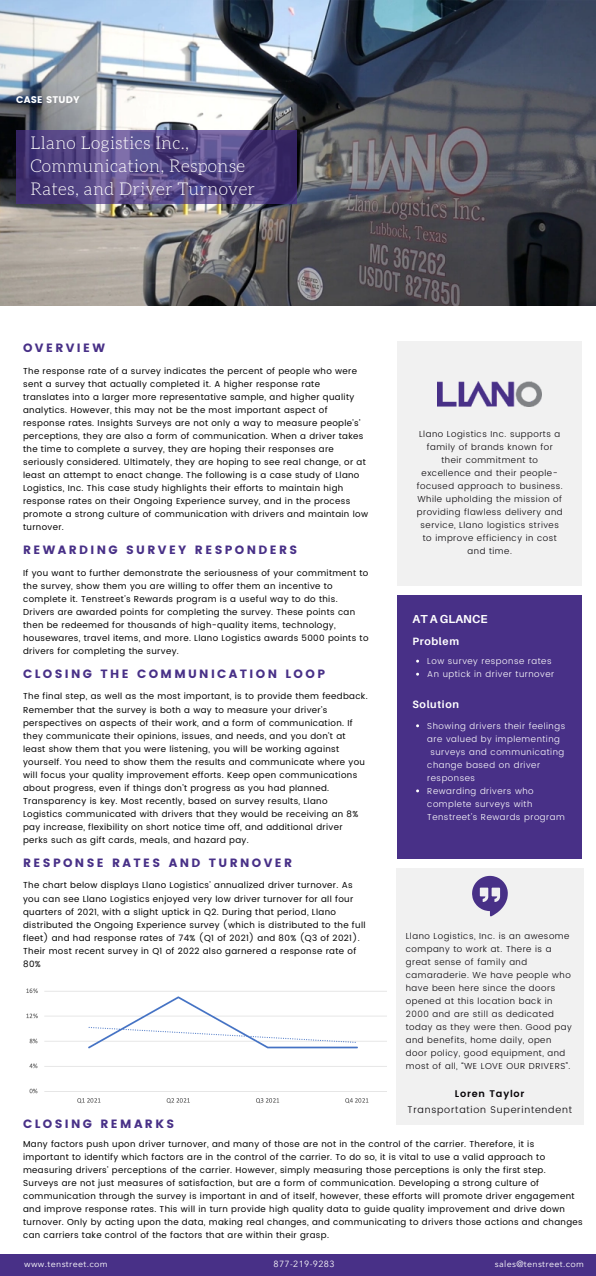
<style>
.page{position:relative;width:596px;height:1276px;background:#fff}
.page>*{position:absolute;margin:0;border:0;box-sizing:border-box;transform-origin:0 0}
.t1{font:300 17.4px/22.5px "Aleo";letter-spacing:.02em;color:#fff}
.t2{font:12px "Poppins";letter-spacing:.2em;color:#483087}
.t3{font:700 11.6px "Aileron";color:#fff}
.t4{font:700 10.6px "Aileron";letter-spacing:.06em;color:#fff}
.t5{font:300 9.6px "Poppins";letter-spacing:.08em;color:#060307}
.t6{font:600 9.6px "Poppins";letter-spacing:.08em;color:#060307}
.t7{font:9.6px "Poppins";letter-spacing:.02em;color:#fff}
.t8{font:8.9px "Avenir Next LT Pro";letter-spacing:.04em;color:#fff}
.t9{font:8.7px/13px "Poppins";letter-spacing:.04em;color:#000}
.t10{font:300 8.7px/13px "Poppins";letter-spacing:.06em;color:#060307}
.t11{font:300 8.7px/13px "Poppins";letter-spacing:.06em;color:#fff}
</style>
<div class="page">
<img style="left:0;top:0;width:596px;height:306px">
<svg style="left:16px;top:130px;width:280px;height:73px;background:#534482"></svg>
<div style="left:397px;top:342px;width:185px;height:244px;background:#f1f1f1"></div>
<div style="left:397px;top:595px;width:185px;height:263px;background:#483087"></div>
<div style="left:396px;top:868px;width:187px;height:256px;background:#f1f1f1"></div>
<svg style="left:472px;top:876px;width:35px;height:40px"></svg>
<div style="left:0;top:1254px;width:596px;height:22px;background:#483087"></div>
<img style="left:438px;top:381px;width:103px;height:26px">
<img style="left:26px;top:988px;width:360px;height:116px">
<p class="t7" style="left:16px;top:95px;width:65px">CASE STUDY</p>
<p class="t1" style="left:30px;top:133px;width:226px">Llano Logistics Inc.,<br>Communication, Response<br>Rates, and Driver Turnover</p>
<p class="t2" style="left:23px;top:341px;width:83px">OVERVIEW</p>
<p class="t9" style="left:23px;top:364px;width:346px">The response rate of a survey indicates the percent of people who were sent a survey that actually completed it. A higher response rate translates into a larger more representative sample, and higher quality analytics. However, this may not be the most important aspect of response rates. Insights Surveys are not only a way to measure people's’ perceptions, they are also a form of communication. When a driver takes the time to complete a survey, they are hoping their responses are seriously considered. Ultimately, they are hoping to see real change, or at least an attempt to enact change. The following is a case study of Llano Logistics, Inc. This case study highlights their efforts to maintain high response rates on their Ongoing Experience survey, and in the process promote a strong culture of communication with drivers and maintain low turnover.</p>
<p class="t2" style="left:23px;top:543px;width:276px">REWARDING SURVEY RESPONDERS</p>
<p class="t9" style="left:23px;top:566px;width:347px">If you want to further demonstrate the seriousness of your commitment to the survey, show them you are willing to offer them an incentive to complete it. Tenstreet's Rewards program is a useful way to do this.<br>Drivers are awarded points for completing the survey. These points can then be redeemed for thousands of high-quality items, technology, housewares, travel items, and more. Llano Logistics awards 5000 points to drivers for completing the survey.</p>
<p class="t2" style="left:23px;top:667px;width:303px">CLOSING THE COMMUNICATION LOOP</p>
<p class="t9" style="left:23px;top:690px;width:346px">The final step, as well as the most important, is to provide them feedback.<br>Remember that the survey is both a way to measure your driver’s perspectives on aspects of their work, and a form of communication. If they communicate their opinions, issues, and needs, and you don’t at least show them that you were listening, you will be working against yourself. You need to show them the results and communicate where you will focus your quality improvement efforts. Keep open communications about progress, even if things don’t progress as you had planned.<br>Transparency is key. Most recently, based on survey results, Llano Logistics communicated with drivers that they would be receiving an 8% pay increase, flexibility on short notice time off, and additional driver perks such as gift cards, meals, and hazard pay.</p>
<p class="t2" style="left:23px;top:856px;width:270px">RESPONSE RATES AND TURNOVER</p>
<p class="t9" style="left:23px;top:879px;width:344px">The chart below displays Llano Logistics’ annualized driver turnover. As you can see Llano Logistics enjoyed very low driver turnover for all four quarters of 2021, with a slight uptick in Q2. During that period, Llano distributed the Ongoing Experience survey (which is distributed to the full fleet) and had response rates of 74% (Q1 of 2021) and 80% (Q3 of 2021).<br>Their most recent survey in Q1 of 2022 also garnered a response rate of 80%</p>
<p class="t2" style="left:23px;top:1116px;width:153px">CLOSING REMARKS</p>
<p class="t10" style="left:416px;top:428px;width:147px;text-align:center">Llano Logistics Inc. supports a family of brands known for their commitment to excellence and their people&shy;focused approach to business.<br>While upholding the mission of providing flawless delivery and service, Llano logistics strives to improve efficiency in cost and time.</p>
<p class="t3" style="left:412px;top:612px;width:76px">AT A GLANCE</p>
<p class="t4" style="left:412px;top:635px;width:48px">Problem</p>
<p class="t11" style="left:427px;top:654px;width:126px">Low survey response rates</p>
<p class="t11" style="left:427px;top:667px;width:128px">An uptick in driver turnover</p>
<p class="t4" style="left:412px;top:697px;width:48px">Solution</p>
<p class="t11" style="left:427px;top:719px;width:139px">Showing drivers their feelings</p>
<p class="t11" style="left:427px;top:732px;width:134px">are valued by implementing</p>
<p class="t11" style="left:430px;top:745px;width:135px">surveys and communicating</p>
<p class="t11" style="left:427px;top:758px;width:114px">change based on driver</p>
<p class="t11" style="left:427px;top:771px;width:49px">responses</p>
<p class="t11" style="left:427px;top:784px;width:139px">Rewarding drivers who complete surveys with<br>Tenstreet's Rewards program</p>
<p class="t10" style="left:405px;top:929px;width:167px">Llano Logistics, Inc. is an awesome company to work at. There is a great sense of family and camaraderie. We have people who have been here since the doors opened at this location back in<br>2000 and are still as dedicated today as they were then. Good pay and benefits, home daily, open door policy, good equipment, and most of all, “WE LOVE OUR DRIVERS”.</p>
<p class="t6" style="left:455px;top:1088px;width:71px">Loren Taylor</p>
<p class="t5" style="left:407px;top:1104px;width:166px">Transportation Superintendent</p>
<p class="t9" style="left:23px;top:1137px;width:561px">Many factors push upon driver turnover, and many of those are not in the control of the carrier. Therefore, it is<br>important to identify which factors are in the control of the carrier. To do so, it is vital to use a valid approach to measuring drivers’ perceptions of the carrier. However, simply measuring those perceptions is only the first step.<br>Surveys are not just measures of satisfaction, but are a form of communication. Developing a strong culture of communication through the survey is important in and of itself, however, these efforts will promote driver engagement and improve response rates. This will in turn provide high quality data to guide quality improvement and drive down turnover. Only by acting upon the data, making real changes, and communicating to drivers those actions and changes can carriers take control of the factors that are within their grasp.</p>
<p class="t8" style="left:24px;top:1260px;width:85px">www.tenstreet.com</p>
<p class="t8" style="left:273px;top:1260px;width:62px">877-219-9283</p>
<p class="t8" style="left:494px;top:1260px;width:91px">sales@tenstreet.com</p>
</div>
